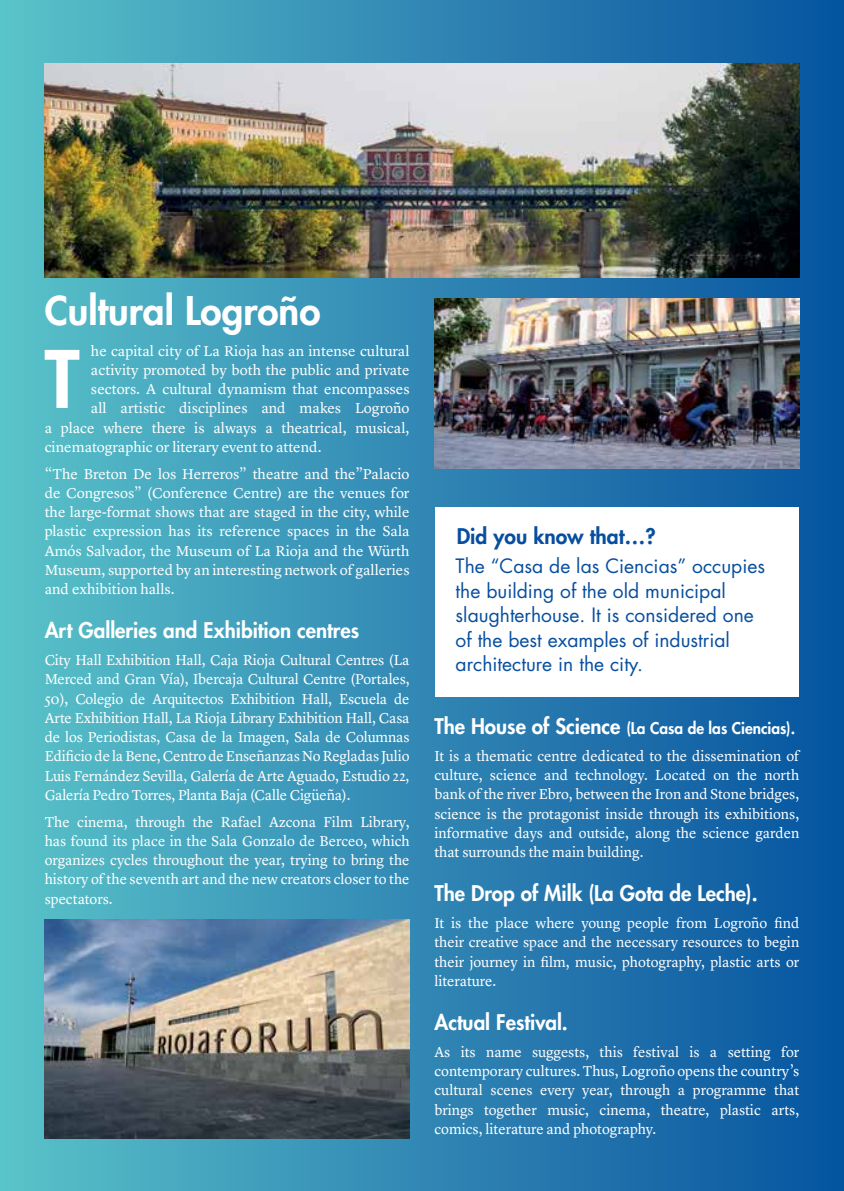
<style>
.page{position:relative;width:844px;height:1191px;background:#fff}
.page>*{position:absolute;margin:0;border:0;box-sizing:border-box;transform-origin:0 0}
.t1{font:800 77px "Futura Std";color:#fff}
.t2{font:800 38.5px "Futura Std";color:#fff}
.t3{font:800 21px "Futura Std";color:#fff}
.t4{font:800 21px "Futura Std";color:#074e9f}
.t5{font:19.25px/24.5px "Futura Std";color:#074e9f}
.t6{font:800 15.75px "Futura Std";color:#fff}
.t7{font:14.88px/19.2px "Lyon Text";color:#fff;text-align:justify}
.s1{font-size:21px}
</style>
<div class="page">
<div style="left:0;top:0;width:843px;height:1191px;background:linear-gradient(to right,#5ac0c8,#0953a0)"></div>
<img style="left:45px;top:63px;width:754px;height:215px">
<div style="left:435px;top:507px;width:363px;height:190px;background:#fff"></div>
<img style="left:434px;top:299px;width:365px;height:169px">
<img style="left:45px;top:919px;width:364px;height:219px">
<h2 class="t2" style="left:45px;top:286px;width:277px">Cultural Logroño</h2>
<p class="t7" style="left:91px;top:340px;width:320px">he capital city of La Rioja has an intense cultural</p>
<p class="t7" style="left:91px;top:359px;width:320px">activity promoted by both the public and private</p>
<p class="t7" style="left:91px;top:378px;width:320px">sectors. A cultural dynamism that encompasses</p>
<p class="t7" style="left:91px;top:398px;width:320px">all artistic disciplines and makes Logroño</p>
<p class="t7" style="left:45px;top:417px;width:366px">a place where there is always a theatrical, musical,</p>
<p class="t7" style="left:45px;top:436px;width:278px">cinematographic or literary event to attend.</p>
<p class="t7" style="left:45px;top:463px;width:366px">“The Breton De los Herreros” theatre and the”Palacio de Congresos” (Conference Centre) are the venues for the large-format shows that are staged in the city, while plastic expression has its reference spaces in the Sala Amós Salvador, the Museum of La Rioja and the Würth Museum, supported by an interesting network of galleries and exhibition halls.</p>
<h3 class="t3" style="left:45px;top:617px;width:316px">Art Galleries and Exhibition centres</h3>
<p class="t7" style="left:45px;top:649px;width:366px">City Hall Exhibition Hall, Caja Rioja Cultural Centres (La Merced and Gran Vía), Ibercaja Cultural Centre (Portales, 50), Colegio de Arquitectos Exhibition Hall, Escuela de Arte Exhibition Hall, La Rioja Library Exhibition Hall, Casa de los Periodistas, Casa de la Imagen, Sala de Columnas Edificio de la Bene, Centro de Enseñanzas No Regladas Julio Luis Fernández Sevilla, Galería de Arte Aguado, Estudio 22, Galería Pedro Torres, Planta Baja (Calle Cigüeña).</p>
<p class="t7" style="left:45px;top:811px;width:366px">The cinema, through the Rafael Azcona Film Library, has found its place in the Sala Gonzalo de Berceo, which organizes cycles throughout the year, trying to bring the history of the seventh art and the new creators closer to the spectators.</p>
<h1 class="t1" style="left:45px;top:331px;width:36px">T</h1>
<h3 class="t4" style="left:456px;top:523px;width:200px">Did you know that…?</h3>
<p class="t5" style="left:455px;top:554px;width:311px">The “Casa de las Ciencias” occupies the building of the old municipal slaughterhouse. It is considered one of the best examples of industrial architecture in the city.</p>
<p class="t6" style="left:434px;top:718px;width:362px"><span class="s1">The House of Science</span> (La Casa de las Ciencias).</p>
<p class="t7" style="left:434px;top:745px;width:366px">It is a thematic centre dedicated to the dissemination of culture, science and technology. Located on the north bank of the river Ebro, between the Iron and Stone bridges, science is the protagonist inside through its exhibitions, informative days and outside, along the science garden that surrounds the main building.</p>
<h3 class="t3" style="left:434px;top:880px;width:325px">The Drop of Milk (La Gota de Leche).</h3>
<p class="t7" style="left:434px;top:912px;width:366px">It is the place where young people from Logroño find their creative space and the necessary resources to begin their journey in film, music, photography, plastic arts or literature.</p>
<h3 class="t3" style="left:434px;top:1009px;width:135px">Actual Festival.</h3>
<p class="t7" style="left:434px;top:1041px;width:366px">As its name suggests, this festival is a setting for contemporary cultures. Thus, Logroño opens the country’s cultural scenes every year, through a programme that brings together music, cinema, theatre, plastic arts, comics, literature and photography.</p>
</div>
